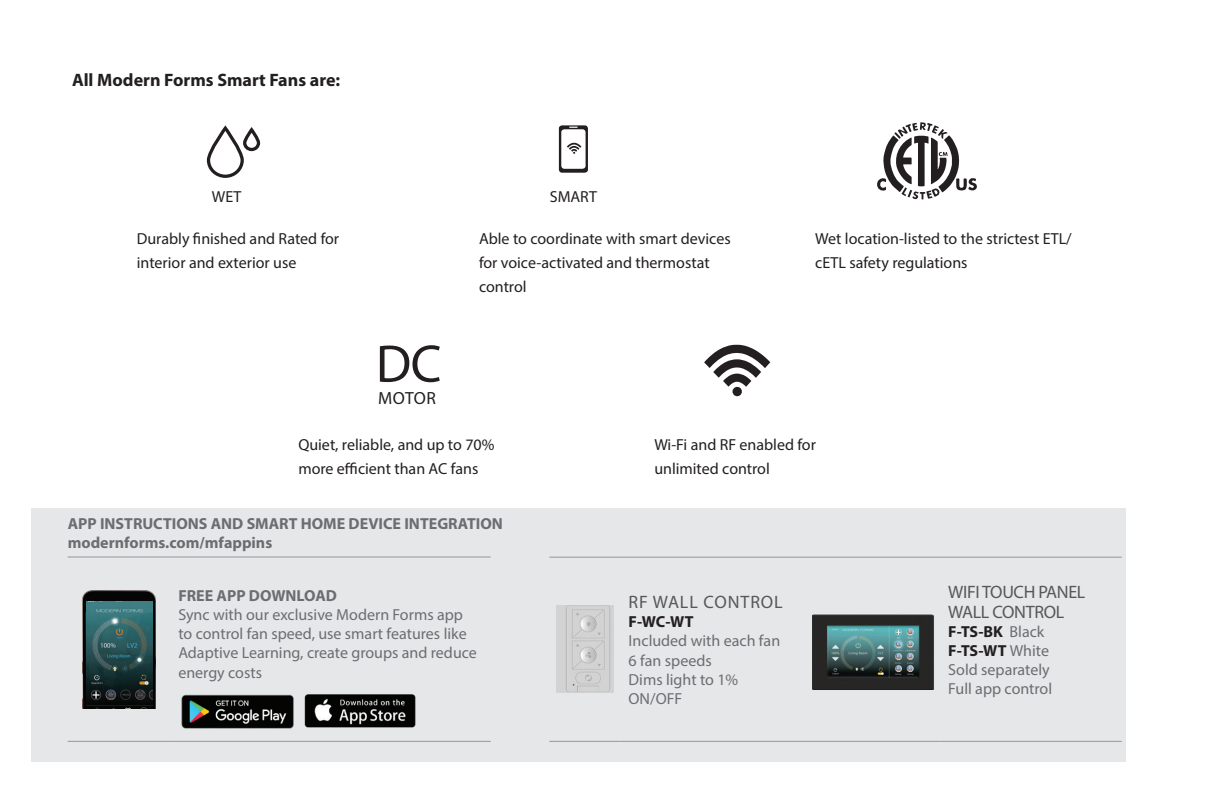
<style>
.page{position:relative;width:1224px;height:792px;background:#fff}
.page>*{position:absolute;margin:0;border:0;box-sizing:border-box;transform-origin:0 0}
.Index_Section_Head{font:53.2px "Myriad Pro";color:#231f20}
.t1{font:700 18px "Myriad Pro";color:#231f20}
.t2{font:18px/19.2px "Myriad Pro";letter-spacing:-.02em;color:#57585a}
.t3{font:18px "Myriad Pro";letter-spacing:.05em;color:#57585a}
.Index_Section_Head-2{font:17.6px "Myriad Pro";letter-spacing:.02em;color:#231f20}
.t4{font:16px/24px "Myriad Pro";color:#231f20}
.t5{font:16px/19.2px "Myriad Pro";color:#6c6d70}
.t6{font:700 16px "Myriad Pro";color:#6c6d70}
.t7{font:700 16px "Myriad Pro";letter-spacing:-.005em;color:#231f20}
.s1{font-weight:400;color:#6c6d70}
</style>
<div class="page">
<svg style="left:559px;top:125px;width:29px;height:48px"></svg>
<svg style="left:206px;top:128px;width:55px;height:50px"></svg>
<svg style="left:704px;top:345px;width:66px;height:51px"></svg>
<svg style="left:877px;top:122px;width:100px;height:78px"></svg>
<div style="left:31px;top:508px;width:1095px;height:254px;background:#e6e7e9"></div>
<hr style="left:549px;top:557px;width:72px;height:1px;background:#939598">
<hr style="left:621px;top:557px;width:191px;height:1px;background:#939598">
<hr style="left:549px;top:741px;width:72px;height:1px;background:#939598">
<hr style="left:621px;top:741px;width:191px;height:1px;background:#939598">
<hr style="left:812px;top:557px;width:128px;height:1px;background:#939598">
<hr style="left:940px;top:557px;width:182px;height:1px;background:#939598">
<hr style="left:812px;top:741px;width:128px;height:1px;background:#939598">
<hr style="left:940px;top:741px;width:182px;height:1px;background:#939598">
<img style="left:557px;top:606px;width:56px;height:87px">
<img style="left:813px;top:614px;width:121px;height:75px">
<hr style="left:68px;top:557px;width:102px;height:1px;background:#939598">
<hr style="left:170px;top:557px;width:321px;height:1px;background:#939598">
<hr style="left:68px;top:741px;width:102px;height:1px;background:#939598">
<hr style="left:170px;top:741px;width:321px;height:1px;background:#939598">
<img style="left:83px;top:590px;width:72px;height:118px">
<img style="left:87px;top:602px;width:65px;height:106px">
<img style="left:181px;top:694px;width:113px;height:35px">
<img style="left:304px;top:694px;width:112px;height:34px">
<p class="t1" style="left:72px;top:68px;width:270px">All Modern Forms Smart Fans are:</p>
<p class="t4" style="left:212px;top:184px;width:31px">WET</p>
<p class="t4" style="left:550px;top:184px;width:49px">SMART</p>
<p class="t4" style="left:479px;top:226px;width:253px">Able to coordinate with smart devices for voice-activated and thermostat control</p>
<p class="t4" style="left:137px;top:226px;width:204px">Durably finished and Rated for interior and exterior use</p>
<p class="Index_Section_Head" style="left:376px;top:331px;width:67px">DC</p>
<p class="Index_Section_Head-2" style="left:378px;top:387px;width:60px">MOTOR</p>
<p class="t4" style="left:815px;top:226px;width:258px">Wet location-listed to the strictest ETL/ cETL safety regulations</p>
<p class="t4" style="left:298px;top:433px;width:198px">Quiet, reliable, and up to 70% more efficient than AC fans</p>
<p class="t4" style="left:654px;top:433px;width:163px">Wi-Fi and RF enabled for unlimited control</p>
<p class="t6" style="left:68px;top:513px;width:437px">APP INSTRUCTIONS AND SMART HOME DEVICE INTEGRATION</p>
<p class="t6" style="left:68px;top:532px;width:206px">modernforms.com/mfappins</p>
<p class="t6" style="left:178px;top:585px;width:160px">FREE APP DOWNLOAD</p>
<p class="t5" style="left:178px;top:605px;width:300px">Sync with our exclusive Modern Forms app to control fan speed, use smart features like Adaptive Learning, create groups and reduce energy costs</p>
<p class="t3" style="left:629px;top:591px;width:156px">RF WALL CONTROL</p>
<p class="t7" style="left:629px;top:611px;width:66px">F-WC-WT</p>
<p class="t5" style="left:629px;top:631px;width:153px">Included with each fan</p>
<p class="t5" style="left:629px;top:650px;width:85px">6 fan speeds</p>
<p class="t5" style="left:629px;top:670px;width:111px">Dims light to 1%</p>
<p class="t5" style="left:629px;top:689px;width:55px">ON/OFF</p>
<p class="t2" style="left:948px;top:583px;width:139px">WIFI TOUCH PANEL<br>WALL CONTROL</p>
<p class="t7" style="left:948px;top:621px;width:98px">F-TS-BK <span class="s1">Black</span></p>
<p class="t7" style="left:948px;top:640px;width:102px">F-TS-WT <span class="s1">White</span></p>
<p class="t5" style="left:948px;top:660px;width:103px">Sold separately</p>
<p class="t5" style="left:948px;top:679px;width:105px">Full app control</p>
</div>
